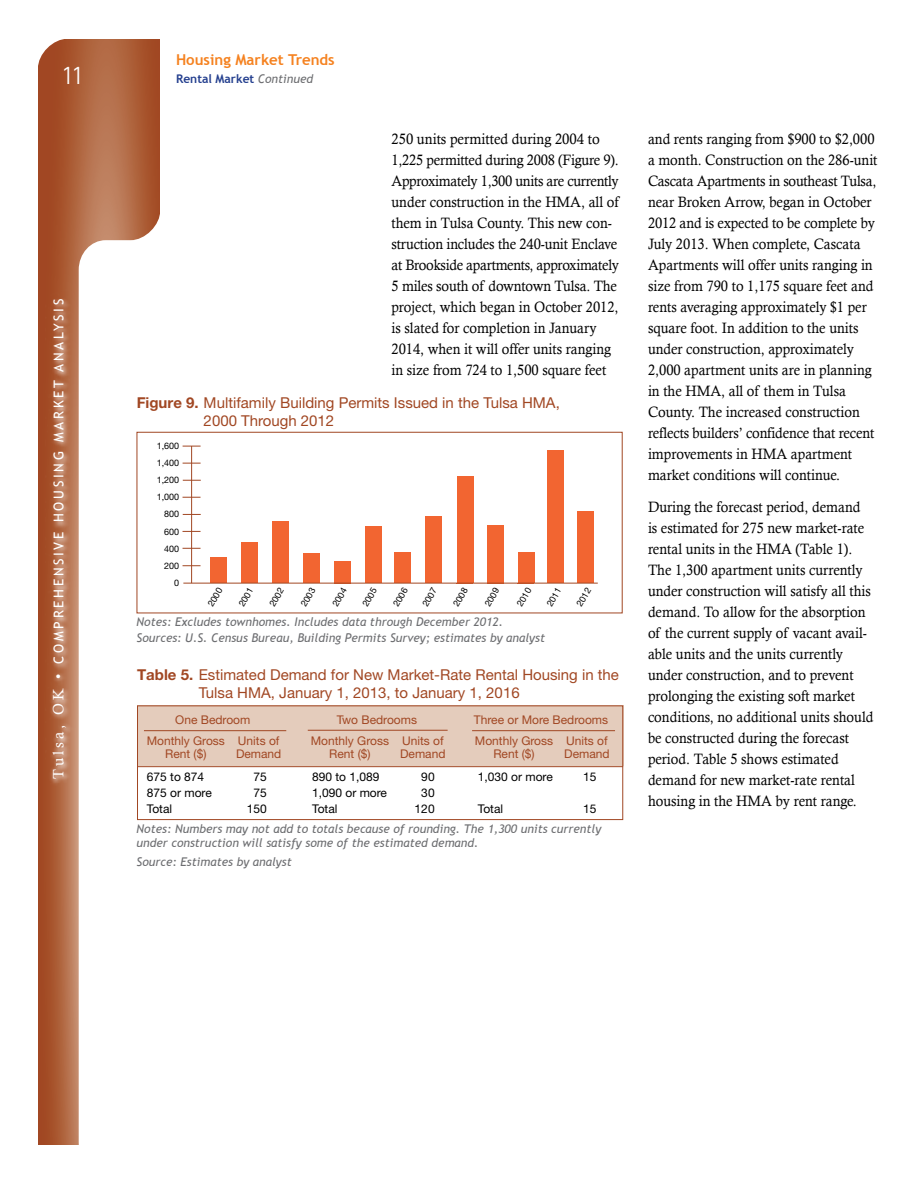
<style>
.page{position:relative;width:918px;height:1188px;background:#fff}
.page>*{position:absolute;margin:0;border:0;box-sizing:border-box;transform-origin:0 0}
.t1{font:300 27px "Rotis Sans Serif";color:#fff}
.t2{font:15px/21px "Calisto";color:#000;scale:.94 1}
.t3{font:15px/21px "Calisto";color:#000;scale:.95 1}
.t4{font:15px/18px "Helvetica Neue";color:#a14723}
.level2{font:700 15px "Trebuchet MS";color:#f58220}
.t5{font:13.5px "Trebuchet MS";letter-spacing:.2em;color:#fff}
.t6{font:italic 12px/13.5px "Trebuchet MS";color:#6d6e71}
.t7{font:12px "Helvetica Neue";color:#a14723}
.level2-2{font:12px "Helvetica Neue";color:#000}
.level2-3{font:700 12px "Trebuchet MS";color:#25408f}
.t8{font:9px "Helvetica Neue";color:#000}
.s1{font-family:"Calisto";font-size:15px}
.s2{font-weight:400;font-style:italic;color:#6d6e71}
.s3{font-weight:700}
</style>
<div class="page">
<svg style="left:38px;top:40px;width:122px;height:1104px"></svg>
<svg style="left:79px;top:240px;width:106px;height:904px"></svg>
<svg style="left:38px;top:39px;width:30px;height:30px"></svg>
<svg style="left:130px;top:210px;width:36px;height:36px"></svg>
<img style="left:46px;top:290px;width:31px;height:498px">
<div style="left:137px;top:706px;width:486px;height:60px;background:#e4ccbc"></div>
<div style="left:137px;top:705px;width:486px;height:115px;border:1px solid #a14723"></div>
<hr style="left:137px;top:766px;width:486px;height:1px;background:#a14723">
<hr style="left:144px;top:730px;width:142px;height:1px;background:#a14723">
<hr style="left:308px;top:730px;width:140px;height:1px;background:#a14723">
<hr style="left:472px;top:730px;width:143px;height:1px;background:#a14723">
<div style="left:457px;top:477px;width:17px;height:106px;background:#f26531"></div>
<div style="left:518px;top:552px;width:17px;height:31px;background:#f26531"></div>
<div style="left:137px;top:432px;width:486px;height:181px;border:1px solid #a14723"></div>
<hr style="left:191px;top:446px;width:1px;height:137px;background:#a14723">
<div style="left:425px;top:516px;width:17px;height:67px;background:#f26531"></div>
<div style="left:394px;top:552px;width:17px;height:31px;background:#f26531"></div>
<div style="left:487px;top:525px;width:16px;height:58px;background:#f26531"></div>
<div style="left:547px;top:451px;width:17px;height:132px;background:#f26531"></div>
<div style="left:577px;top:511px;width:17px;height:72px;background:#f26531"></div>
<div style="left:272px;top:521px;width:17px;height:62px;background:#f26531"></div>
<div style="left:210px;top:558px;width:17px;height:25px;background:#f26531"></div>
<div style="left:334px;top:561px;width:17px;height:22px;background:#f26531"></div>
<div style="left:365px;top:526px;width:17px;height:57px;background:#f26531"></div>
<div style="left:303px;top:554px;width:17px;height:29px;background:#f26531"></div>
<div style="left:241px;top:542px;width:17px;height:41px;background:#f26531"></div>
<hr style="left:183px;top:583px;width:415px;height:1px;background:#a14723">
<svg style="left:183px;top:548px;width:18px;height:1px"></svg>
<svg style="left:183px;top:565px;width:18px;height:1px"></svg>
<svg style="left:183px;top:497px;width:18px;height:1px"></svg>
<svg style="left:183px;top:531px;width:18px;height:1px"></svg>
<svg style="left:183px;top:463px;width:18px;height:1px"></svg>
<svg style="left:183px;top:446px;width:18px;height:1px"></svg>
<svg style="left:183px;top:514px;width:18px;height:1px"></svg>
<svg style="left:183px;top:480px;width:18px;height:1px"></svg>
<h1 class="t1" style="left:61px;top:60px;width:24px">11</h1>
<p class="t5" style="left:51px;top:779px;width:482px;rotate:-90deg"><span class="s1">Tulsa, OK •</span> COMPREHENSIVE HOUSING MARKET ANALYSIS</p>
<p class="level2" style="left:176px;top:50px;width:160px">Housing Market Trends</p>
<p class="level2-3" style="left:176px;top:71px;width:139px">Rental Market <span class="s2">Continued</span></p>
<p class="t3" style="left:392px;top:128px;width:241px">250 units permitted during 2004 to 1,225 permitted during 2008 (Figure 9).<br>Approximately 1,300 units are currently under construction in the HMA, all of them in Tulsa County. This new con&shy;struction includes the 240-unit Enclave at Brookside apartments, approximately 5 miles south of downtown Tulsa. The project, which began in October 2012, is slated for completion in January 2014, when it will offer units ranging in size from 724 to 1,500 square feet</p>
<p class="t2" style="left:648px;top:128px;width:246px">and rents ranging from $900 to $2,000 a month. Construction on the 286-unit Cascata Apartments in southeast Tulsa, near Broken Arrow, began in October 2012 and is expected to be complete by July 2013. When complete, Cascata Apartments will offer units ranging in size from 790 to 1,175 square feet and rents averaging approximately $1 per square foot. In addition to the units under construction, approximately 2,000 apartment units are in planning in the HMA, all of them in Tulsa County. The increased construction reflects builders’ confidence that recent improvements in HMA apartment market conditions will continue.</p>
<p class="t2" style="left:648px;top:496px;width:241px">During the forecast period, demand is estimated for 275 new market-rate rental units in the HMA (Table 1).<br>The 1,300 apartment units currently under construction will satisfy all this demand. To allow for the absorption of the current supply of vacant avail&shy;able units and the units currently under construction, and to prevent prolonging the existing soft market conditions, no additional units should be constructed during the forecast period. Table 5 shows estimated demand for new market-rate rental housing in the HMA by rent range.</p>
<p class="t4" style="left:204px;top:393px;width:358px;text-indent:-67px"><span class="s3">Figure 9.</span> Multifamily Building Permits Issued in the Tulsa HMA,<br>2000 Through 2012</p>
<p class="t8" style="left:157px;top:441px;width:24px">1,600</p>
<p class="t8" style="left:157px;top:458px;width:24px">1,400</p>
<p class="t8" style="left:157px;top:475px;width:24px">1,200</p>
<p class="t8" style="left:157px;top:492px;width:24px">1,000</p>
<p class="t8" style="left:164px;top:509px;width:17px">800</p>
<p class="t8" style="left:164px;top:526px;width:17px">600</p>
<p class="t8" style="left:164px;top:543px;width:17px">400</p>
<p class="t8" style="left:164px;top:560px;width:17px">200</p>
<p class="t8" style="left:174px;top:577px;width:7px">0</p>
<p class="t8" style="left:205px;top:603px;width:22px;rotate:-60deg">2000</p>
<p class="t8" style="left:236px;top:603px;width:22px;rotate:-60deg">2001</p>
<p class="t8" style="left:267px;top:603px;width:22px;rotate:-60deg">2002</p>
<p class="t8" style="left:298px;top:603px;width:22px;rotate:-60deg">2003</p>
<p class="t8" style="left:330px;top:603px;width:22px;rotate:-60deg">2004</p>
<p class="t8" style="left:360px;top:603px;width:22px;rotate:-60deg">2005</p>
<p class="t8" style="left:391px;top:603px;width:22px;rotate:-60deg">2006</p>
<p class="t8" style="left:420px;top:603px;width:22px;rotate:-60deg">2007</p>
<p class="t8" style="left:451px;top:603px;width:22px;rotate:-60deg">2008</p>
<p class="t8" style="left:482px;top:603px;width:22px;rotate:-60deg">2009</p>
<p class="t8" style="left:514px;top:603px;width:22px;rotate:-60deg">2010</p>
<p class="t8" style="left:544px;top:603px;width:22px;rotate:-60deg">2011</p>
<p class="t8" style="left:574px;top:603px;width:22px;rotate:-60deg">2012</p>
<p class="t6" style="left:137px;top:615px;width:368px">Notes: Excludes townhomes. Includes data through December 2012.</p>
<p class="t6" style="left:137px;top:631px;width:410px">Sources: U.S. Census Bureau, Building Permits Survey; estimates by analyst</p>
<p class="t4" style="left:199px;top:665px;width:422px;text-indent:-62px"><span class="s3">Table 5.</span> Estimated Demand for New Market-Rate Rental Housing in the<br>Tulsa HMA, January 1, 2013, to January 1, 2016</p>
<p class="t7" style="left:175px;top:713px;width:77px">One Bedroom</p>
<p class="t7" style="left:337px;top:713px;width:82px">Two Bedrooms</p>
<p class="t7" style="left:474px;top:713px;width:136px">Three or More Bedrooms</p>
<p class="t7" style="left:147px;top:733px;width:80px">Monthly Gross</p>
<p class="t7" style="left:165px;top:747px;width:43px">Rent ($)</p>
<p class="t7" style="left:311px;top:733px;width:80px">Monthly Gross</p>
<p class="t7" style="left:329px;top:747px;width:43px">Rent ($)</p>
<p class="t7" style="left:475px;top:733px;width:80px">Monthly Gross</p>
<p class="t7" style="left:493px;top:747px;width:43px">Rent ($)</p>
<p class="t7" style="left:238px;top:733px;width:43px">Units of</p>
<p class="t7" style="left:236px;top:747px;width:47px">Demand</p>
<p class="t7" style="left:402px;top:733px;width:43px">Units of</p>
<p class="t7" style="left:400px;top:747px;width:47px">Demand</p>
<p class="t7" style="left:566px;top:733px;width:43px">Units of</p>
<p class="t7" style="left:564px;top:747px;width:47px">Demand</p>
<p class="level2-2" style="left:147px;top:770px;width:59px">675 to 874</p>
<p class="level2-2" style="left:253px;top:770px;width:15px">75</p>
<p class="level2-2" style="left:312px;top:770px;width:69px">890 to 1,089</p>
<p class="level2-2" style="left:421px;top:770px;width:15px">90</p>
<p class="level2-2" style="left:478px;top:770px;width:76px">1,030 or more</p>
<p class="level2-2" style="left:583px;top:770px;width:15px">15</p>
<p class="level2-2" style="left:147px;top:786px;width:66px">875 or more</p>
<p class="level2-2" style="left:253px;top:786px;width:15px">75</p>
<p class="level2-2" style="left:312px;top:786px;width:76px">1,090 or more</p>
<p class="level2-2" style="left:421px;top:786px;width:15px">30</p>
<p class="level2-2" style="left:147px;top:801px;width:27px">Total</p>
<p class="level2-2" style="left:247px;top:801px;width:22px">150</p>
<p class="level2-2" style="left:312px;top:801px;width:27px">Total</p>
<p class="level2-2" style="left:415px;top:801px;width:22px">120</p>
<p class="level2-2" style="left:478px;top:801px;width:27px">Total</p>
<p class="level2-2" style="left:583px;top:801px;width:15px">15</p>
<p class="t6" style="left:137px;top:822px;width:466px">Notes: Numbers may not add to totals because of rounding. The 1,300 units currently under construction will satisfy some of the estimated demand.</p>
<p class="t6" style="left:137px;top:855px;width:157px">Source: Estimates by analyst</p>
</div>
